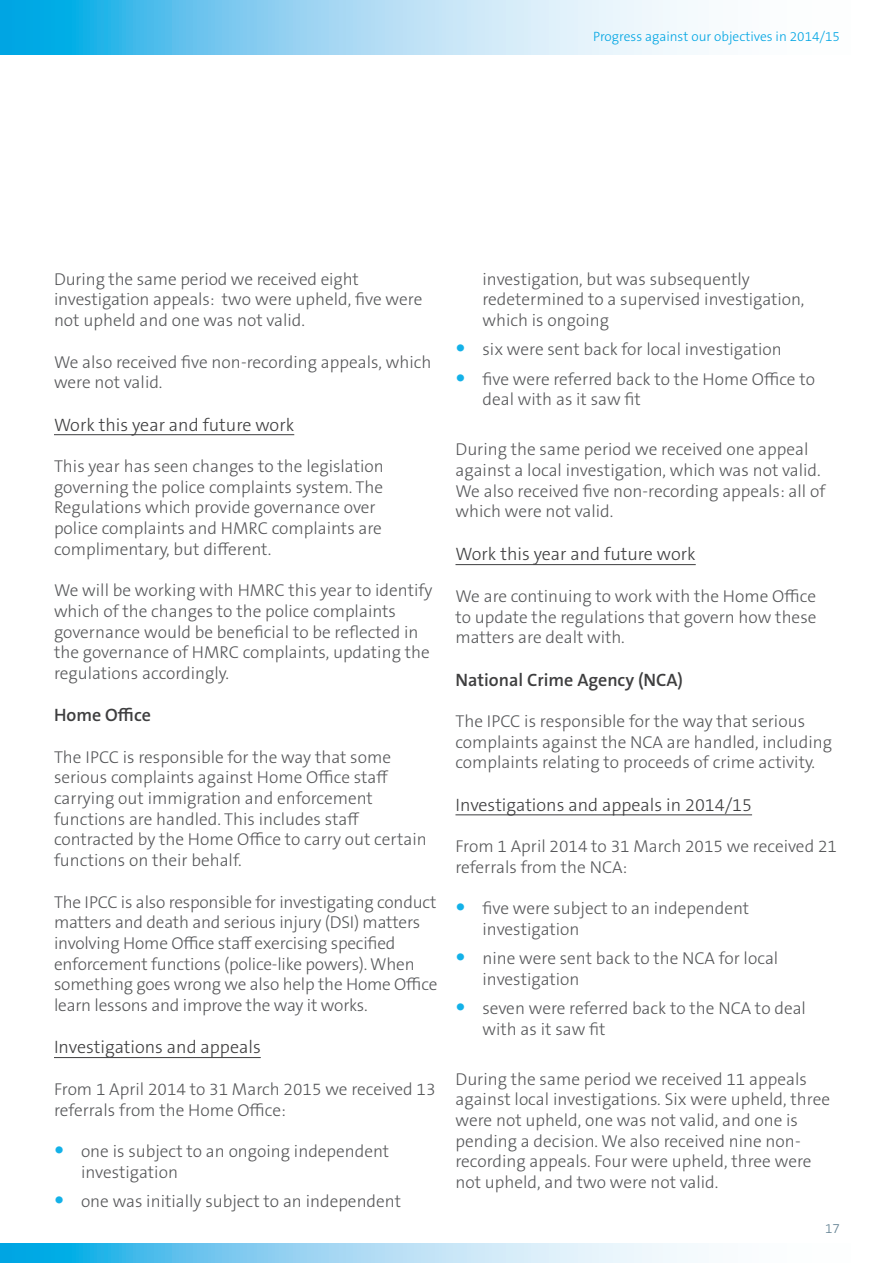
<style>
.page{position:relative;width:893px;height:1263px;background:#fff}
.page>*{position:absolute;margin:0;border:0;box-sizing:border-box;transform-origin:0 0}
.t1{font:300 18px "The Sans B W3";color:#3e3e3f}
.t2{font:600 18px "The Sans B W6";color:#3e3e3f}
.Body_copy_2{font:300 17.25px/20.7px "The Sans B W3";color:#57585a}
.t3{font:300 13.5px "The Sans B W3";color:#00a5e3}
.t4{font:300 13.5px "The Sans B W3";color:#618091}
.s1{font-family:"The Sans B W7";font-weight:700;font-size:24px;color:#13b1e8}
</style>
<div class="page">
<svg style="left:1px;top:0;width:697px;height:54px;background:#94d5f2"></svg>
<svg style="left:1px;top:1244px;width:697px;height:19px;background:#94d5f2"></svg>
<hr style="left:0;top:0;width:1px;height:54px;background:#00a5e3">
<svg style="left:0;top:1244px;width:1px;height:19px"></svg>
<hr style="left:54px;top:434px;width:240px;height:1px;background:#3e3e3f">
<hr style="left:54px;top:1057px;width:207px;height:1px;background:#3e3e3f">
<hr style="left:455px;top:564px;width:241px;height:1px;background:#3e3e3f">
<hr style="left:455px;top:814px;width:297px;height:1px;background:#3e3e3f">
<p class="t3" style="left:593px;top:28px;width:248px">Progress against our objectives in 2014/15</p>
<p class="Body_copy_2" style="left:54px;top:269px;width:370px">During the same period we received eight investigation appeals: two were upheld, five were not upheld and one was not valid.</p>
<p class="Body_copy_2" style="left:54px;top:351px;width:379px">We also received five non-recording appeals, which were not valid.</p>
<h4 class="t1" style="left:54px;top:413px;width:242px">Work this year and future work</h4>
<p class="Body_copy_2" style="left:54px;top:456px;width:331px">This year has seen changes to the legislation governing the police complaints system. The Regulations which provide governance over police complaints and HMRC complaints are complimentary, but different.</p>
<p class="Body_copy_2" style="left:54px;top:580px;width:380px">We will be working with HMRC this year to identify which of the changes to the police complaints governance would be beneficial to be reflected in the governance of HMRC complaints, updating the regulations accordingly.</p>
<h2 class="t2" style="left:54px;top:704px;width:98px">Home Office</h2>
<p class="Body_copy_2" style="left:54px;top:747px;width:374px">The IPCC is responsible for the way that some serious complaints against Home Office staff carrying out immigration and enforcement functions are handled. This includes staff contracted by the Home Office to carry out certain functions on their behalf.</p>
<p class="Body_copy_2" style="left:54px;top:891px;width:385px">The IPCC is also responsible for investigating conduct matters and death and serious injury (DSI) matters involving Home Office staff exercising specified enforcement functions (police-like powers). When something goes wrong we also help the Home Office learn lessons and improve the way it works.</p>
<h4 class="t1" style="left:54px;top:1036px;width:208px">Investigations and appeals</h4>
<p class="Body_copy_2" style="left:54px;top:1079px;width:383px">From 1 April 2014 to 31 March 2015 we received 13 referrals from the Home Office:</p>
<p class="Body_copy_2" style="left:81px;top:1141px;width:310px;text-indent:-27px"><span class="s1">•</span> one is subject to an ongoing independent investigation</p>
<p class="Body_copy_2" style="left:54px;top:1191px;width:349px"><span class="s1">•</span> one was initially subject to an independent</p>
<p class="Body_copy_2" style="left:482px;top:269px;width:323px">investigation, but was subsequently redetermined to a supervised investigation, which is ongoing</p>
<p class="Body_copy_2" style="left:455px;top:339px;width:328px"><span class="s1">•</span> six were sent back for local investigation</p>
<p class="Body_copy_2" style="left:482px;top:368px;width:334px;text-indent:-27px"><span class="s1">•</span> five were referred back to the Home Office to deal with as it saw fit</p>
<p class="Body_copy_2" style="left:455px;top:439px;width:371px">During the same period we received one appeal against a local investigation, which was not valid.<br>We also received five non-recording appeals: all of which were not valid.</p>
<h4 class="t1" style="left:455px;top:543px;width:242px">Work this year and future work</h4>
<p class="Body_copy_2" style="left:455px;top:586px;width:362px;text-align:justify">We are continuing to work with the Home Office to update the regulations that govern how these matters are dealt with.</p>
<h2 class="t2" style="left:455px;top:668px;width:229px">National Crime Agency (NCA)</h2>
<p class="Body_copy_2" style="left:455px;top:711px;width:378px">The IPCC is responsible for the way that serious complaints against the NCA are handled, including complaints relating to proceeds of crime activity.</p>
<h4 class="t1" style="left:455px;top:793px;width:298px">Investigations and appeals in 2014/15</h4>
<p class="Body_copy_2" style="left:455px;top:836px;width:383px">From 1 April 2014 to 31 March 2015 we received 21 referrals from the NCA:</p>
<p class="Body_copy_2" style="left:482px;top:898px;width:268px;text-indent:-27px"><span class="s1">•</span> five were subject to an independent investigation</p>
<p class="Body_copy_2" style="left:482px;top:948px;width:297px;text-indent:-27px"><span class="s1">•</span> nine were sent back to the NCA for local investigation</p>
<p class="Body_copy_2" style="left:482px;top:998px;width:325px;text-indent:-27px"><span class="s1">•</span> seven were referred back to the NCA to deal with as it saw fit</p>
<p class="Body_copy_2" style="left:455px;top:1068px;width:376px">During the same period we received 11 appeals against local investigations. Six were upheld, three were not upheld, one was not valid, and one is pending a decision. We also received nine non&shy;recording appeals. Four were upheld, three were not upheld, and two were not valid.</p>
<p class="t4" style="left:825px;top:1220px;width:16px">17</p>
</div>
